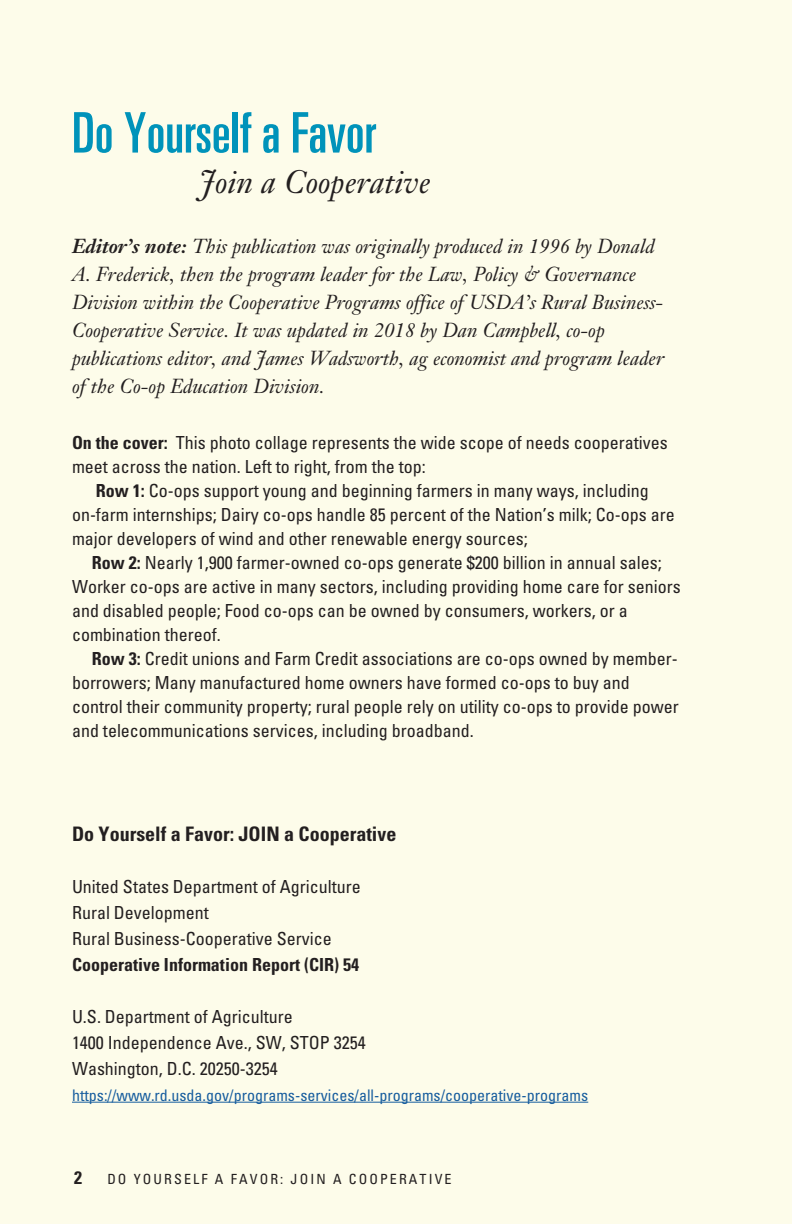
<style>
.page{position:relative;width:792px;height:1224px;background:#fdfcea}
.page>*{position:absolute;margin:0;border:0;box-sizing:border-box;transform-origin:0 0}
.t1{font:ultra-condensed 56px "Univers";color:#0093ba}
.t2{font:italic 32px "Janson Text";color:#231f20}
.t3{font:italic 20px/28px "Janson Text";color:#231f20}
.t4{font:700 condensed 20px "Univers";color:#231f20}
.t5{font:condensed 18px/24px "Univers";color:#231f20}
.t6{font:700 condensed 18px "Univers";color:#231f20}
.t7{font:condensed 16px "Univers";color:#175d9e}
.t8{font:condensed 14px "Univers";letter-spacing:.15em;color:#231f20}
.s1{font-weight:700}
</style>
<div class="page">
<hr style="left:72px;top:1102px;width:516px;height:1px;background:#175d9e">
<p class="t1" style="left:72px;top:101px;width:305px">Do Yourself a Favor</p>
<p class="t2" style="left:200px;top:162px;width:233px">Join a Cooperative</p>
<p class="t3" style="left:72px;top:232px;width:594px"><span class="s1">Editor’s note:</span> This publication was originally produced in 1996 by Donald A. Frederick, then the program leader for the Law, Policy &amp; Governance Division within the Cooperative Programs office of USDA’s Rural Business-Cooperative Service. It was updated in 2018 by Dan Campbell, co-op publications editor, and James Wadsworth, ag economist and program leader of the Co-op Education Division.</p>
<p class="t5" style="left:72px;top:430px;width:597px"><span class="s1">On the cover:</span> This photo collage represents the wide scope of needs cooperatives meet across the nation. Left to right, from the top:</p>
<p class="t5" style="left:72px;top:478px;width:604px;text-indent:24px"><span class="s1">Row 1:</span> Co-ops support young and beginning farmers in many ways, including on-farm internships; Dairy co-ops handle 85 percent of the Nation’s milk; Co-ops are major developers of wind and other renewable energy sources;</p>
<p class="t5" style="left:72px;top:550px;width:610px;text-indent:20px"><span class="s1">Row 2:</span> Nearly 1,900 farmer-owned co-ops generate $200 billion in annual sales; Worker co-ops are active in many sectors, including providing home care for seniors and disabled people; Food co-ops can be owned by consumers, workers, or a combination thereof.</p>
<p class="t5" style="left:72px;top:646px;width:608px;text-indent:20px"><span class="s1">Row 3:</span> Credit unions and Farm Credit associations are co-ops owned by member&shy;borrowers; Many manufactured home owners have formed co-ops to buy and control their community property; rural people rely on utility co-ops to provide power and telecommunications services, including broadband.</p>
<p class="t4" style="left:72px;top:821px;width:326px">Do Yourself a Favor: JOIN a Cooperative</p>
<p class="t5" style="left:72px;top:874px;width:290px">United States Department of Agriculture</p>
<p class="t5" style="left:72px;top:900px;width:138px">Rural Development</p>
<p class="t5" style="left:72px;top:926px;width:261px">Rural Business-Cooperative Service</p>
<p class="t6" style="left:72px;top:953px;width:289px">Cooperative Information Report (CIR) 54</p>
<p class="t5" style="left:72px;top:1004px;width:222px">U.S. Department of Agriculture</p>
<p class="t5" style="left:72px;top:1030px;width:295px">1400 Independence Ave., SW, STOP 3254</p>
<p class="t5" style="left:72px;top:1056px;width:207px">Washington, D.C. 20250-3254</p>
<p class="t7" style="left:72px;top:1085px;width:518px">https://www.rd.usda.gov/programs-services/all-programs/cooperative-programs</p>
<p class="t6" style="left:74px;top:1166px;width:9px">2</p>
<p class="t8" style="left:107px;top:1170px;width:346px">DO YOURSELF A FAVOR: JOIN A COOPERATIVE</p>
</div>
